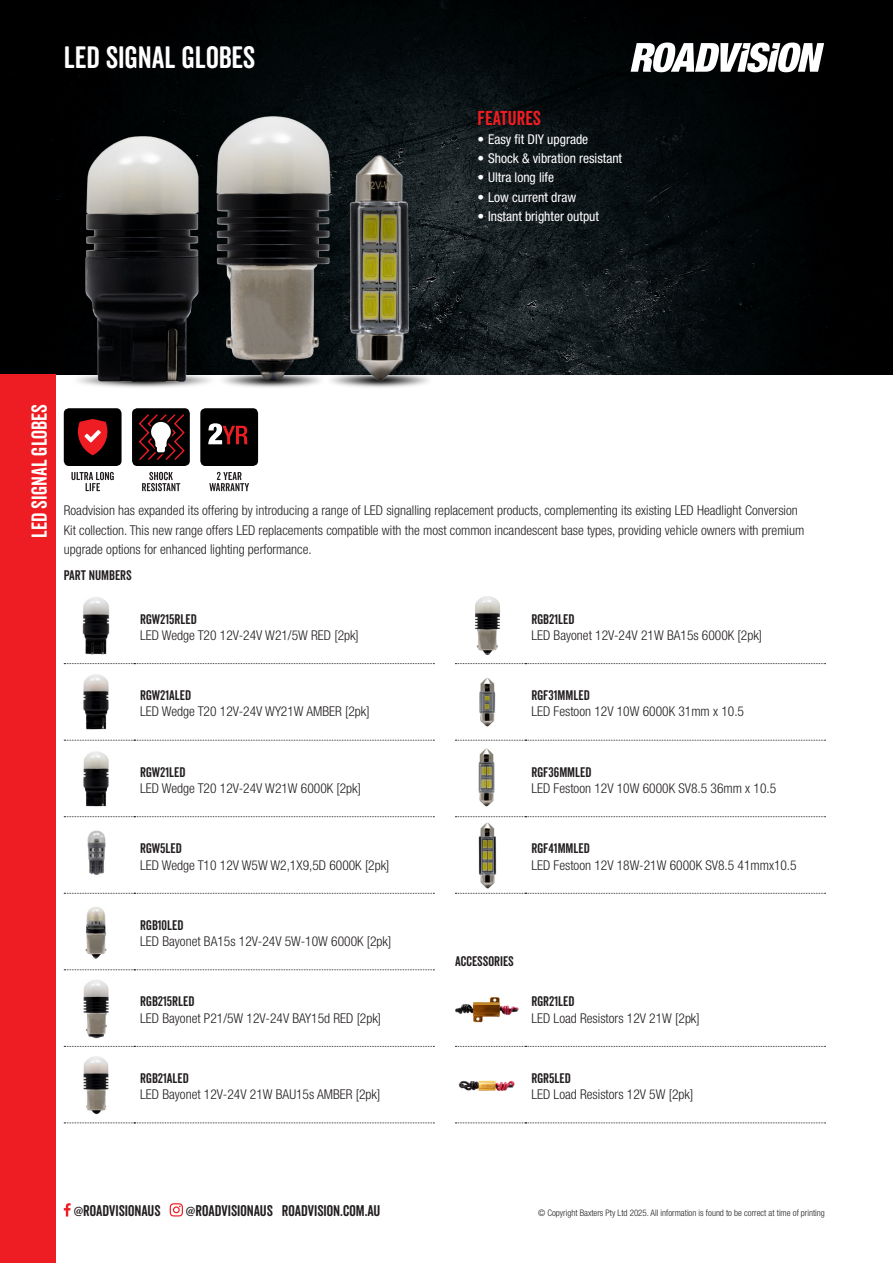
<style>
.page{position:relative;width:893px;height:1263px;background:#fff}
.page>*{position:absolute;margin:0;border:0;box-sizing:border-box;transform-origin:0 0}
.Product_Series{font:30px "Veneer Clean Soft";color:#fff}
.Product_Series-2{font:21px "Veneer Clean Soft";color:#fff}
.Features_Header{font:19.5px "Veneer Clean Soft";color:#ee1d23}
.t1{font:15px "Veneer Clean Soft";color:#231f20}
.Part_Number_Descript{font:300 condensed 13.5px "Helvetica Neue";color:#231f20}
.Marketing_Descriptio{font:300 condensed 13.5px/19.5px "Helvetica Neue";color:#231f20}
.Line_Diagram_Header{font:13.5px "Veneer Clean Soft";color:#231f20}
.t2{font:condensed 13.5px "Helvetica Neue";color:#fff}
.Part_Numbers_Header{font:13.5px "Veneer Clean Soft";color:#231f20}
.t3{font:300 condensed 9px "Helvetica Neue";color:#231f20}
.s1{font-weight:300}
</style>
<div class="page">
<img style="left:0;top:0;width:893px;height:374px">
<svg style="left:64px;top:663px;width:370px;height:1px"></svg>
<svg style="left:64px;top:740px;width:370px;height:1px"></svg>
<svg style="left:64px;top:816px;width:370px;height:1px"></svg>
<svg style="left:64px;top:893px;width:370px;height:1px"></svg>
<svg style="left:64px;top:969px;width:370px;height:1px"></svg>
<svg style="left:64px;top:1046px;width:370px;height:1px"></svg>
<svg style="left:64px;top:1122px;width:370px;height:1px"></svg>
<svg style="left:455px;top:663px;width:371px;height:1px"></svg>
<svg style="left:455px;top:740px;width:371px;height:1px"></svg>
<svg style="left:455px;top:816px;width:371px;height:1px"></svg>
<svg style="left:455px;top:1046px;width:371px;height:1px"></svg>
<svg style="left:455px;top:1122px;width:371px;height:1px"></svg>
<svg style="left:455px;top:893px;width:371px;height:1px"></svg>
<img style="left:82px;top:597px;width:28px;height:58px">
<img style="left:475px;top:596px;width:25px;height:59px">
<img style="left:83px;top:674px;width:26px;height:56px">
<img style="left:479px;top:678px;width:17px;height:49px">
<img style="left:83px;top:751px;width:26px;height:56px">
<img style="left:478px;top:748px;width:17px;height:59px">
<img style="left:87px;top:830px;width:19px;height:45px">
<img style="left:478px;top:822px;width:19px;height:67px">
<img style="left:85px;top:907px;width:22px;height:52px">
<img style="left:83px;top:980px;width:26px;height:59px">
<img style="left:455px;top:997px;width:64px;height:26px">
<img style="left:83px;top:1056px;width:26px;height:59px">
<img style="left:458px;top:1080px;width:57px;height:11px">
<div style="left:0;top:374px;width:55px;height:889px;background:#ee1d23"></div>
<svg style="left:64px;top:1203px;width:7px;height:13px"></svg>
<svg style="left:170px;top:1203px;width:13px;height:13px"></svg>
<svg style="left:631px;top:43px;width:193px;height:29px"></svg>
<div style="left:200px;top:408px;width:58px;height:58px;background:#000001;border-radius:5px"></div>
<svg style="left:208px;top:423px;width:40px;height:21px"></svg>
<svg style="left:209px;top:472px;width:40px;height:19px"></svg>
<div style="left:64px;top:408px;width:58px;height:58px;background:#000001;border-radius:5px"></div>
<svg style="left:71px;top:472px;width:43px;height:19px"></svg>
<svg style="left:78px;top:419px;width:29px;height:36px"></svg>
<img style="left:257px;top:110px;width:275px;height:309px">
<img style="left:116px;top:94px;width:309px;height:309px">
<img style="left:0;top:103px;width:296px;height:309px">
<div style="left:132px;top:408px;width:58px;height:58px;background:#000001;border-radius:5px"></div>
<svg style="left:142px;top:472px;width:38px;height:19px"></svg>
<svg style="left:138px;top:414px;width:47px;height:46px"></svg>
<p class="Product_Series" style="left:64px;top:40px;width:193px">LED SIGNAL GLOBES</p>
<p class="Features_Header" style="left:477px;top:106px;width:65px">FEATURES</p>
<p class="t2" style="left:477px;top:131px;width:112px"><span class="s1">•</span> Easy fit DIY upgrade</p>
<p class="t2" style="left:477px;top:151px;width:146px"><span class="s1">•</span> Shock &amp; vibration resistant</p>
<p class="t2" style="left:477px;top:170px;width:78px"><span class="s1">•</span> Ultra long life</p>
<p class="t2" style="left:477px;top:189px;width:100px"><span class="s1">•</span> Low current draw</p>
<p class="t2" style="left:477px;top:208px;width:123px"><span class="s1">•</span> Instant brighter output</p>
<p class="Product_Series-2" style="left:27px;top:538px;width:136px;rotate:-90deg">LED SIGNAL GLOBES</p>
<p class="Marketing_Descriptio" style="left:64px;top:501px;width:742px">Roadvision has expanded its offering by introducing a range of LED signalling replacement products, complementing its existing LED Headlight Conversion<br>Kit collection. This new range offers LED replacements compatible with the most common incandescent base types, providing vehicle owners with premium upgrade options for enhanced lighting performance.</p>
<p class="Part_Numbers_Header" style="left:64px;top:567px;width:70px">PART NUMBERS</p>
<p class="Line_Diagram_Header" style="left:140px;top:611px;width:58px">RGW215RLED</p>
<p class="Part_Number_Descript" style="left:140px;top:627px;width:220px">LED Wedge T20 12V-24V W21/5W RED [2pk]</p>
<p class="Line_Diagram_Header" style="left:531px;top:611px;width:44px">RGB21LED</p>
<p class="Part_Number_Descript" style="left:531px;top:627px;width:232px">LED Bayonet 12V-24V 21W BA15s 6000K [2pk]</p>
<p class="Line_Diagram_Header" style="left:140px;top:687px;width:52px">RGW21ALED</p>
<p class="Part_Number_Descript" style="left:140px;top:704px;width:231px">LED Wedge T20 12V-24V WY21W AMBER [2pk]</p>
<p class="Line_Diagram_Header" style="left:531px;top:687px;width:60px">RGF31MMLED</p>
<p class="Part_Number_Descript" style="left:531px;top:704px;width:214px">LED Festoon 12V 10W 6000K 31mm x 10.5</p>
<p class="Line_Diagram_Header" style="left:140px;top:764px;width:47px">RGW21LED</p>
<p class="Part_Number_Descript" style="left:140px;top:780px;width:222px">LED Wedge T20 12V-24V W21W 6000K [2pk]</p>
<p class="Line_Diagram_Header" style="left:531px;top:764px;width:62px">RGF36MMLED</p>
<p class="Part_Number_Descript" style="left:531px;top:780px;width:246px">LED Festoon 12V 10W 6000K SV8.5 36mm x 10.5</p>
<p class="Line_Diagram_Header" style="left:140px;top:840px;width:43px">RGW5LED</p>
<p class="Part_Number_Descript" style="left:140px;top:857px;width:251px">LED Wedge T10 12V W5W W2,1X9,5D 6000K [2pk]</p>
<p class="Line_Diagram_Header" style="left:531px;top:840px;width:60px">RGF41MMLED</p>
<p class="Part_Number_Descript" style="left:531px;top:857px;width:267px">LED Festoon 12V 18W-21W 6000K SV8.5 41mmx10.5</p>
<p class="Line_Diagram_Header" style="left:140px;top:917px;width:45px">RGB10LED</p>
<p class="Part_Number_Descript" style="left:140px;top:933px;width:253px">LED Bayonet BA15s 12V-24V 5W-10W 6000K [2pk]</p>
<p class="Part_Numbers_Header" style="left:455px;top:952px;width:60px">ACCESSORIES</p>
<p class="Line_Diagram_Header" style="left:140px;top:993px;width:56px">RGB215RLED</p>
<p class="Part_Number_Descript" style="left:140px;top:1010px;width:242px">LED Bayonet P21/5W 12V-24V BAY15d RED [2pk]</p>
<p class="Line_Diagram_Header" style="left:531px;top:993px;width:45px">RGR21LED</p>
<p class="Part_Number_Descript" style="left:531px;top:1010px;width:170px">LED Load Resistors 12V 21W [2pk]</p>
<p class="Line_Diagram_Header" style="left:140px;top:1070px;width:50px">RGB21ALED</p>
<p class="Part_Number_Descript" style="left:140px;top:1086px;width:242px">LED Bayonet 12V-24V 21W BAU15s AMBER [2pk]</p>
<p class="Line_Diagram_Header" style="left:531px;top:1070px;width:41px">RGR5LED</p>
<p class="Part_Number_Descript" style="left:531px;top:1086px;width:163px">LED Load Resistors 12V 5W [2pk]</p>
<p class="t1" style="left:74px;top:1201px;width:89px">@ROADVISIONAUS</p>
<p class="t1" style="left:186px;top:1201px;width:196px">@ROADVISIONAUS ROADVISION.COM.AU</p>
<p class="t3" style="left:538px;top:1207px;width:288px">© Copyright Baxters Pty Ltd 2025. All information is found to be correct at time of printing</p>
</div>
